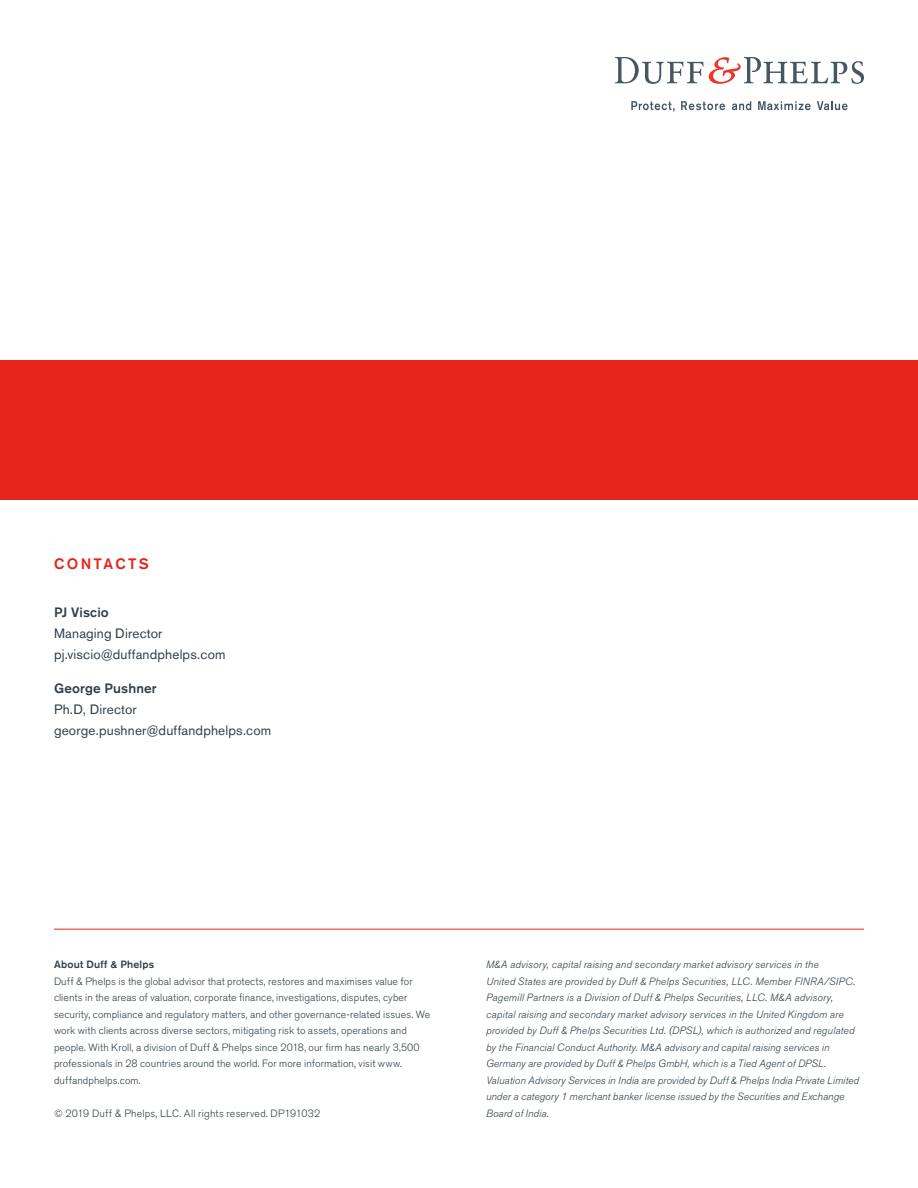
<style>
.page{position:relative;width:918px;height:1188px;background:#fff}
.page>*{position:absolute;margin:0;border:0;box-sizing:border-box;transform-origin:0 0}
.H_E_A_D_I_N_G_S{font:500 15px "Akzidenz Grotesk BQ";letter-spacing:.16em;color:#e72419}
.Body_Text{font:13.5px/21px "Akzidenz Grotesk BQ";letter-spacing:.01em;color:#313e48}
.About_Duff___Phelps{font:italic 300 10.5px/16.5px "Akzidenz Grotesk BQ";letter-spacing:.015em;color:#313e48}
.About_Duff___Phelps-2{font:300 10.5px/16.5px "Akzidenz Grotesk BQ";letter-spacing:.01em;color:#313e48}
.s1{font-weight:500}
</style>
<div class="page">
<hr style="left:54px;top:929px;width:810px;height:1px;background:#e72419">
<div style="left:0;top:360px;width:918px;height:140px;background:#e72419"></div>
<svg style="left:631px;top:101px;width:44px;height:11px"></svg>
<svg style="left:681px;top:101px;width:44px;height:9px"></svg>
<svg style="left:732px;top:101px;width:19px;height:9px"></svg>
<svg style="left:758px;top:101px;width:53px;height:9px"></svg>
<svg style="left:817px;top:101px;width:31px;height:9px"></svg>
<svg style="left:615px;top:57px;width:88px;height:27px"></svg>
<svg style="left:709px;top:57px;width:155px;height:27px"></svg>
<p class="H_E_A_D_I_N_G_S" style="left:54px;top:554px;width:96px">CONTACTS</p>
<p class="Body_Text" style="left:54px;top:601px;width:173px"><span class="s1">PJ Viscio<br></span>Managing Director pj.viscio@duffandphelps.com</p>
<p class="Body_Text" style="left:54px;top:678px;width:219px"><span class="s1">George Pushner<br></span>Ph.D, Director george.pushner@duffandphelps.com</p>
<p class="About_Duff___Phelps-2" style="left:54px;top:956px;width:378px"><span class="s1">About Duff &amp; Phelps<br></span>Duff &amp; Phelps is the global advisor that protects, restores and maximises value for clients in the areas of valuation, corporate finance, investigations, disputes, cyber security, compliance and regulatory matters, and other governance-related issues. We work with clients across diverse sectors, mitigating risk to assets, operations and people. With Kroll, a division of Duff &amp; Phelps since 2018, our firm has nearly 3,500 professionals in 28 countries around the world. For more information, visit www. duffandphelps.com.</p>
<p class="About_Duff___Phelps-2" style="left:54px;top:1105px;width:268px">© 2019 Duff &amp; Phelps, LLC. All rights reserved. DP191032</p>
<p class="About_Duff___Phelps" style="left:486px;top:956px;width:375px">M&amp;A advisory, capital raising and secondary market advisory services in the<br>United States are provided by Duff &amp; Phelps Securities, LLC. Member FINRA/SIPC.<br>Pagemill Partners is a Division of Duff &amp; Phelps Securities, LLC. M&amp;A advisory, capital raising and secondary market advisory services in the United Kingdom are provided by Duff &amp; Phelps Securities Ltd. (DPSL), which is authorized and regulated by the Financial Conduct Authority. M&amp;A advisory and capital raising services in Germany are provided by Duff &amp; Phelps GmbH, which is a Tied Agent of DPSL.<br>Valuation Advisory Services in India are provided by Duff &amp; Phelps India Private Limited under a category 1 merchant banker license issued by the Securities and Exchange Board of India.</p>
</div>
